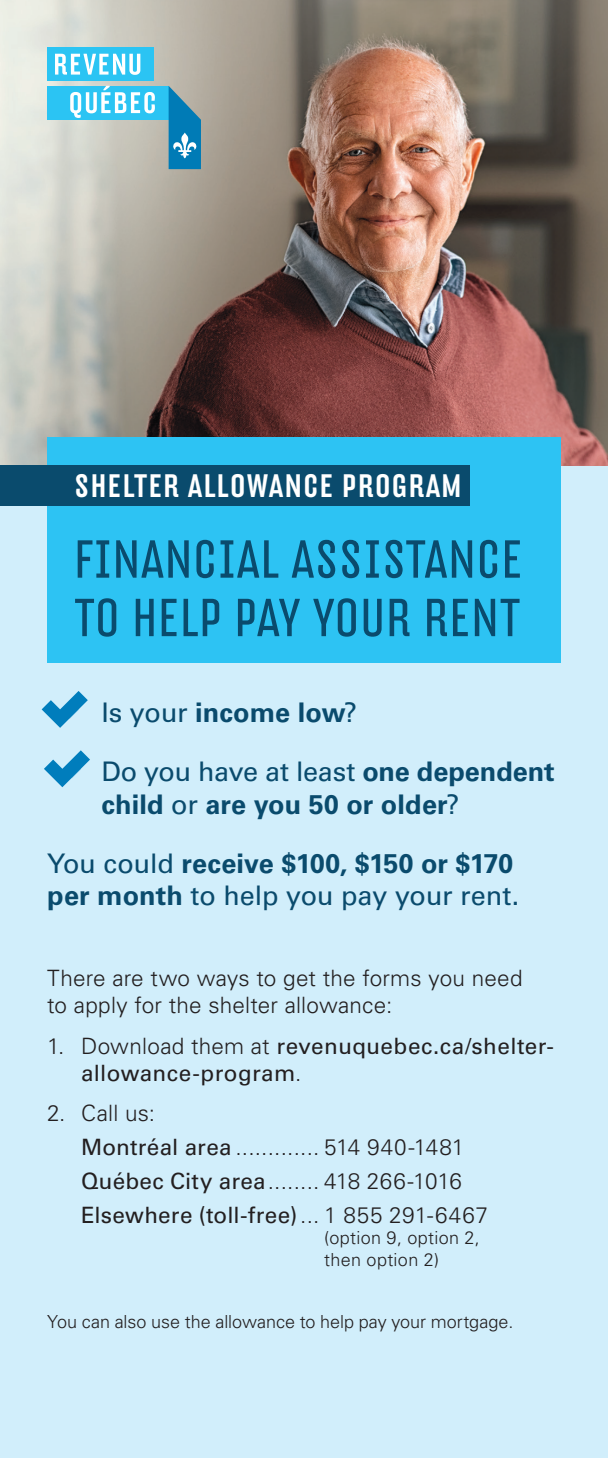
<style>
.page{position:relative;width:608px;height:1458px;background:#d1eefb}
.page>*{position:absolute;margin:0;border:0;box-sizing:border-box;transform-origin:0 0}
.t1{font:51.75px/58.5px "Hydra OT";letter-spacing:.035em;color:#0a4b6d}
.t2{font:500 31.5px "Hydra OT";letter-spacing:.05em;color:#fff}
.t3{font:700 27px/32.4px "Univers LT Std";letter-spacing:.005em;color:#0a4b6d}
.t4{font:27px/59.4px "Univers LT Std";letter-spacing:-.015em;color:#0a4b6d}
.t5{font:300 22.5px/33.8px "Univers LT Std";letter-spacing:.01em;color:#231f20}
.t6{font:22.5px/27px "Univers LT Std";letter-spacing:.015em;color:#231f20}
.t7{font:300 18px "Univers LT Std";color:#231f20}
.t8{font:300 18px/21.6px "Univers LT Std";letter-spacing:.02em;color:#231f20}
.s1{font-weight:700}
.s2{font-weight:400}
.s3{font-weight:300}
</style>
<div class="page">
<img style="left:0;top:0;width:608px;height:466px">
<div style="left:47px;top:47px;width:106px;height:34px;background:#2bc4f3"></div>
<div style="left:47px;top:86px;width:121px;height:34px;background:#2bc4f3"></div>
<svg style="left:168px;top:86px;width:33px;height:83px;background:#3990b8"></svg>
<svg style="left:55px;top:54px;width:85px;height:21px"></svg>
<svg style="left:70px;top:86px;width:85px;height:32px"></svg>
<div style="left:47px;top:438px;width:513px;height:225px;background:#2dc3f3"></div>
<div style="left:0;top:466px;width:469px;height:40px;background:#0a4b6d"></div>
<svg style="left:42px;top:691px;width:46px;height:37px"></svg>
<svg style="left:44px;top:750px;width:46px;height:37px"></svg>
<h2 class="t2" style="left:74px;top:467px;width:388px">SHELTER ALLOWANCE PROGRAM</h2>
<h1 class="t1" style="left:75px;top:531px;width:449px">FINANCIAL ASSISTANCE<br>TO HELP PAY YOUR RENT</h1>
<p class="t4" style="left:101px;top:683px;width:455px">Is your <span class="s1">income low</span>?<br>Do you have at least <span class="s1">one dependent</span></p>
<p class="t3" style="left:101px;top:788px;width:359px">child <span class="s2">or</span> are you 50 or older<span class="s2">?</span></p>
<p class="t3" style="left:47px;top:848px;width:473px"><span class="s2">You could</span> receive $100, $150 or $170 per month <span class="s2">to help you pay your rent.</span></p>
<p class="t5" style="left:47px;top:965px;width:476px;line-height:27px">There are two ways to get the forms you need to apply for the shelter allowance:</p>
<p class="t6" style="left:81px;top:1033px;width:474px;text-indent:-34px"><span class="s3">1. Download them at</span> revenuquebec.ca/shelter&shy;allowance-program<span class="s3">.</span></p>
<p class="t5" style="left:81px;top:1097px;width:408px;text-indent:-34px">2. Call us:<br><span class="s2">Montréal area</span> ............. 514 940-1481<br><span class="s2">Québec City area</span>........ 418 266-1016<br><span class="s2">Elsewhere (toll-free)</span>... 1 855 291-6467</p>
<p class="t8" style="left:324px;top:1227px;width:157px">(option 9, option 2, then option 2)</p>
<p class="t7" style="left:47px;top:1311px;width:467px">You can also use the allowance to help pay your mortgage.</p>
</div>
